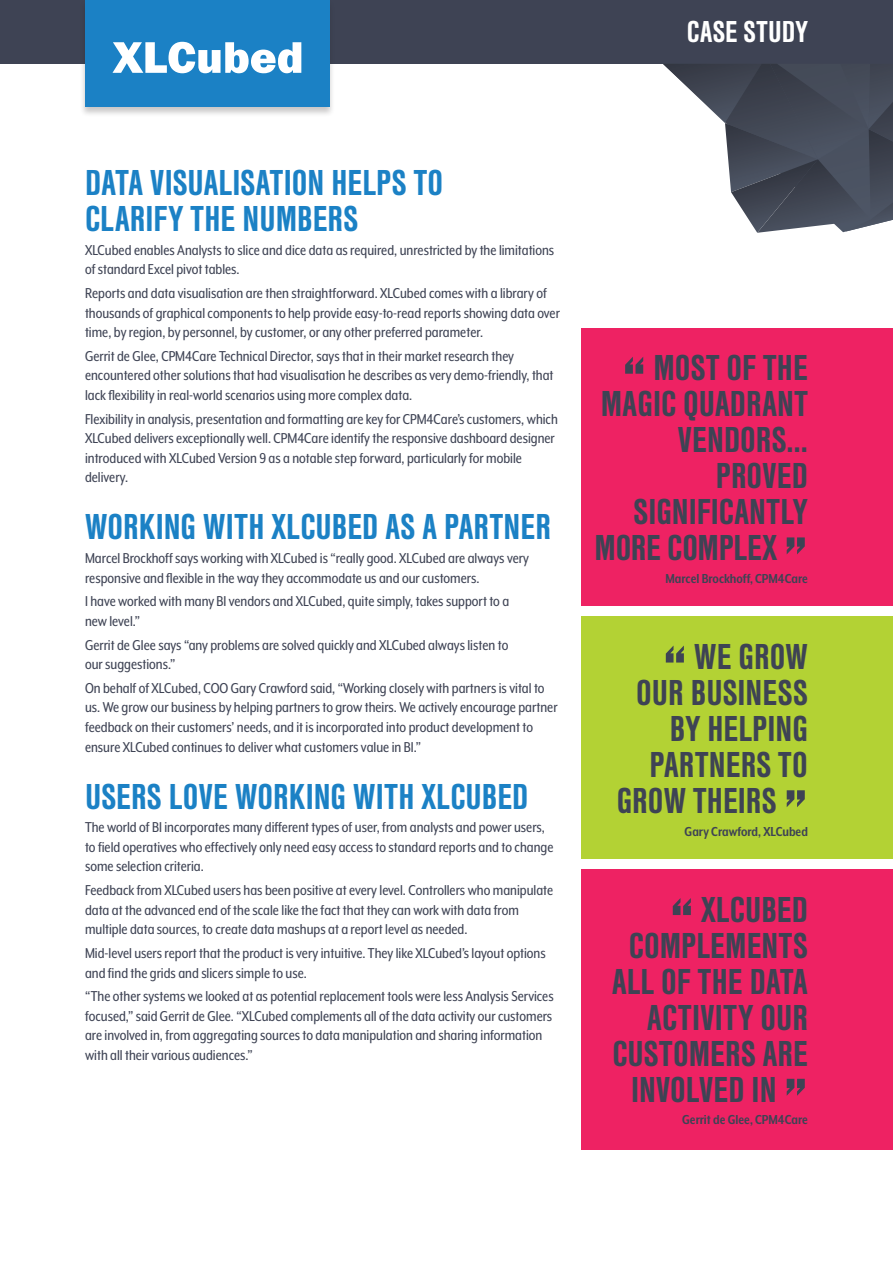
<style>
.page{position:relative;width:893px;height:1263px;background:#fff}
.page>*{position:absolute;margin:0;border:0;box-sizing:border-box;transform-origin:0 0}
.t1{font:700 75px "Nimbus San Con";color:#3e4354}
.t2{font:700 37.5px "Nimbus San Con";color:#3e4354}
.t3{font:700 37.5px/36px "Nimbus San Con";color:#1b81c5}
.t4{font:700 31.5px "Nimbus San Con";letter-spacing:.01em;color:#fff}
.t5{font:16.5px/19.5px "Mr Eaves XL Mod Nar OT";color:#3e4354}
.t6{font:700 15px "Mr Eaves XL Mod Nar OT";color:#3e4354}
.s1{font-size:75px}
</style>
<div class="page">
<div style="left:0;top:0;width:893px;height:64px;background:#3e4354"></div>
<div style="left:79px;top:0;width:257px;height:117px;background:#231f20;opacity:.25"></div>
<div style="left:85px;top:0;width:245px;height:106px;background:#1b81c5"></div>
<svg style="left:112px;top:42px;width:189px;height:31px"></svg>
<svg style="left:663px;top:64px;width:230px;height:169px"></svg>
<div style="left:581px;top:328px;width:312px;height:278px;background:#ee2263"></div>
<div style="left:581px;top:616px;width:312px;height:243px;background:#b3d234"></div>
<div style="left:581px;top:870px;width:312px;height:280px;background:#ee2263"></div>
<h3 class="t4" style="left:687px;top:15px;width:123px">CASE STUDY</h3>
<h2 class="t3" style="left:85px;top:165px;width:360px">DATA VISUALISATION HELPS TO<br>CLARIFY THE NUMBERS</h2>
<p class="t5" style="left:85px;top:240px;width:471px">XLCubed enables Analysts to slice and dice data as required, unrestricted by the limitations of standard Excel pivot tables.</p>
<p class="t5" style="left:85px;top:283px;width:476px">Reports and data visualisation are then straightforward. XLCubed comes with a library of thousands of graphical components to help provide easy-to-read reports showing data over time, by region, by personnel, by customer, or any other preferred parameter.</p>
<p class="t5" style="left:85px;top:346px;width:470px">Gerrit de Glee, CPM4Care Technical Director, says that in their market research they encountered other solutions that had visualisation he describes as very demo-friendly, that lack flexibility in real-world scenarios using more complex data.</p>
<p class="t5" style="left:85px;top:409px;width:474px">Flexibility in analysis, presentation and formatting are key for CPM4Care’s customers, which XLCubed delivers exceptionally well. CPM4Care identify the responsive dashboard designer introduced with XLCubed Version 9 as a notable step forward, particularly for mobile delivery.</p>
<h2 class="t3" style="left:85px;top:510px;width:467px">WORKING WITH XLCUBED AS A PARTNER</h2>
<p class="t5" style="left:85px;top:548px;width:446px">Marcel Brockhoff says working with XLCubed is “really good. XLCubed are always very responsive and flexible in the way they accommodate us and our customers.</p>
<p class="t5" style="left:85px;top:592px;width:426px">I have worked with many BI vendors and XLCubed, quite simply, takes support to a new level.”</p>
<p class="t5" style="left:85px;top:635px;width:425px">Gerrit de Glee says “any problems are solved quickly and XLCubed always listen to our suggestions.”</p>
<p class="t5" style="left:85px;top:678px;width:474px">On behalf of XLCubed, COO Gary Crawford said, “Working closely with partners is vital to us. We grow our business by helping partners to grow theirs. We actively encourage partner feedback on their customers’ needs, and it is incorporated into product development to ensure XLCubed continues to deliver what customers value in BI.”</p>
<h2 class="t3" style="left:85px;top:779px;width:445px">USERS LOVE WORKING WITH XLCUBED</h2>
<p class="t5" style="left:85px;top:818px;width:470px">The world of BI incorporates many different types of user, from analysts and power users, to field operatives who effectively only need easy access to standard reports and to change some selection criteria.</p>
<p class="t5" style="left:85px;top:880px;width:470px">Feedback from XLCubed users has been positive at every level. Controllers who manipulate data at the advanced end of the scale like the fact that they can work with data from multiple data sources, to create data mashups at a report level as needed.</p>
<p class="t5" style="left:85px;top:943px;width:462px">Mid-level users report that the product is very intuitive. They like XLCubed’s layout options and find the grids and slicers simple to use.</p>
<p class="t5" style="left:85px;top:986px;width:470px">“The other systems we looked at as potential replacement tools were less Analysis Services focused,” said Gerrit de Glee. “XLCubed complements all of the data activity our customers are involved in, from aggregating sources to data manipulation and sharing information with all their various audiences.”</p>
<h2 class="t2" style="left:622px;top:347px;width:187px"><span class="s1">“</span> MOST OF THE</h2>
<h2 class="t2" style="left:601px;top:383px;width:209px">MAGIC QUADRANT</h2>
<h2 class="t2" style="left:678px;top:419px;width:132px">VENDORS…</h2>
<h2 class="t2" style="left:716px;top:455px;width:94px">PROVED</h2>
<h2 class="t2" style="left:634px;top:491px;width:176px">SIGNIFICANTLY</h2>
<h2 class="t2" style="left:595px;top:527px;width:184px">MORE COMPLEX</h2>
<p class="t6" style="left:665px;top:571px;width:144px">Marcel Brockhoff, CPM4Care</p>
<h1 class="t1" style="left:783px;top:521px;width:26px">”</h1>
<h2 class="t2" style="left:663px;top:636px;width:147px"><span class="s1">“</span> WE GROW</h2>
<h2 class="t2" style="left:636px;top:672px;width:173px">OUR BUSINESS</h2>
<h2 class="t2" style="left:670px;top:708px;width:139px">BY HELPING</h2>
<h2 class="t2" style="left:649px;top:744px;width:160px">PARTNERS TO</h2>
<h2 class="t2" style="left:617px;top:780px;width:161px">GROW THEIRS</h2>
<p class="t6" style="left:684px;top:823px;width:125px">Gary Crawford, XLCubed</p>
<h1 class="t1" style="left:783px;top:774px;width:26px">”</h1>
<h2 class="t2" style="left:670px;top:889px;width:140px"><span class="s1">“</span> XLCUBED</h2>
<h2 class="t2" style="left:629px;top:925px;width:181px">COMPLEMENTS</h2>
<h2 class="t2" style="left:612px;top:961px;width:197px">ALL OF THE DATA</h2>
<h2 class="t2" style="left:647px;top:997px;width:162px">ACTIVITY OUR</h2>
<h2 class="t2" style="left:612px;top:1033px;width:197px">CUSTOMERS ARE</h2>
<h2 class="t2" style="left:631px;top:1069px;width:147px">INVOLVED IN</h2>
<p class="t6" style="left:682px;top:1112px;width:127px">Gerrit de Glee, CPM4Care</p>
<h1 class="t1" style="left:783px;top:1063px;width:26px">”</h1>
</div>
